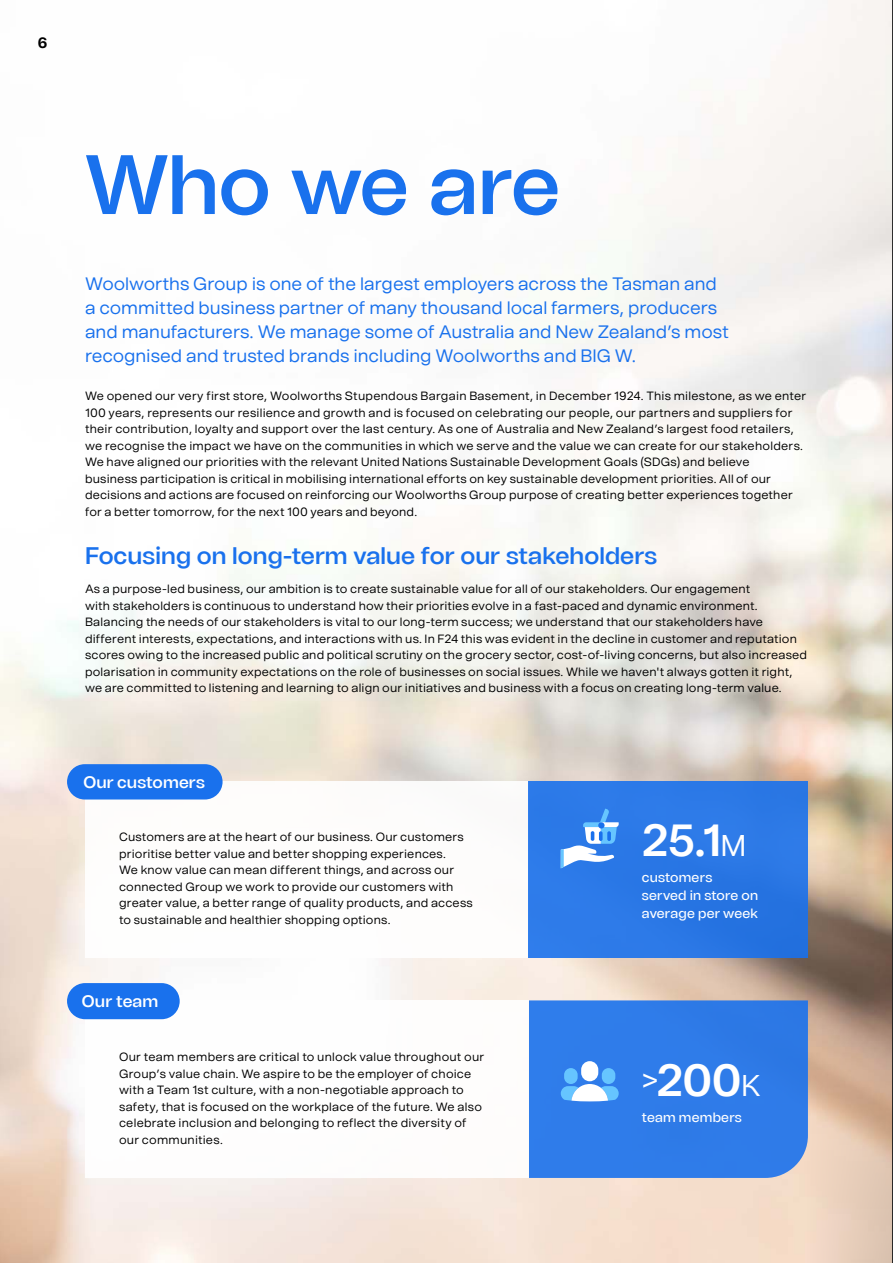
<style>
.page{position:relative;width:893px;height:1263px;background:#fff}
.page>*{position:absolute;margin:0;border:0;box-sizing:border-box;transform-origin:0 0}
.t1{font:600 84px "Better Sans Display";letter-spacing:-.01em;color:#1971ed}
.t2{font:600 45px "Better Sans Display";color:#fff}
.t3{font:600 24px "Better Sans Display";color:#1971ed}
.t4{font:18px/24px "Better Sans Text";letter-spacing:-.005em;color:#1971ed}
.t5{font:600 16.65px "Better Sans Display";letter-spacing:.01em;color:#fff}
.t6{font:700 15px "Better Sans Display";color:#000}
.t7{font:500 13.5px/18px "Better Sans Display";letter-spacing:.015em;color:#fff}
.t8{font:12px/16.5px "Better Sans Text";letter-spacing:.015em;color:#000}
.s1{font-weight:400;font-size:30px}
</style>
<div class="page">
<img style="left:0;top:0;width:892px;height:1263px">
<svg style="left:808px;top:866px;width:84px;height:397px;background:#c0a590"></svg>
<div style="left:85px;top:782px;width:444px;height:176px;background:#fff"></div>
<div style="left:529px;top:782px;width:279px;height:176px;background:#2c79e7"></div>
<svg style="left:561px;top:808px;width:58px;height:60px"></svg>
<div style="left:67px;top:764px;width:156px;height:35px;background:#1971ed;border-radius:18px"></div>
<div style="left:529px;top:1000px;width:279px;height:178px;background:#2f7ce9"></div>
<div style="left:85px;top:1000px;width:444px;height:178px;background:#fff"></div>
<div style="left:581px;top:1061px;width:17px;height:20px;background:#fff;border-radius:9px"></div>
<div style="left:564px;top:1068px;width:14px;height:16px;background:#66c5ff;border-radius:7px"></div>
<div style="left:602px;top:1068px;width:13px;height:16px;background:#66c5ff;border-radius:7px"></div>
<svg style="left:561px;top:1084px;width:58px;height:17px"></svg>
<div style="left:67px;top:983px;width:113px;height:36px;background:#1971ed;border-radius:18px"></div>
<hr style="left:892px;top:0;width:1px;height:1263px;background:#000">
<p class="t6" style="left:38px;top:32px;width:11px">6</p>
<h1 class="t1" style="left:85px;top:124px;width:477px">Who we are</h1>
<p class="t4" style="left:85px;top:272px;width:645px">Woolworths Group is one of the largest employers across the Tasman and a committed business partner of many thousand local farmers, producers and manufacturers. We manage some of Australia and New Zealand’s most recognised and trusted brands including Woolworths and BIG W.</p>
<p class="t8" style="left:85px;top:387px;width:723px">We opened our very first store, Woolworths Stupendous Bargain Basement, in December 1924. This milestone, as we enter 100 years, represents our resilience and growth and is focused on celebrating our people, our partners and suppliers for their contribution, loyalty and support over the last century. As one of Australia and New Zealand’s largest food retailers, we recognise the impact we have on the communities in which we serve and the value we can create for our stakeholders.<br>We have aligned our priorities with the relevant United Nations Sustainable Development Goals (SDGs) and believe<br>business participation is critical in mobilising international efforts on key sustainable development priorities. All of our decisions and actions are focused on reinforcing our Woolworths Group purpose of creating better experiences together for a better tomorrow, for the next 100 years and beyond.</p>
<h3 class="t3" style="left:85px;top:538px;width:574px">Focusing on long-term value for our stakeholders</h3>
<p class="t8" style="left:85px;top:580px;width:724px">As a purpose-led business, our ambition is to create sustainable value for all of our stakeholders. Our engagement<br>with stakeholders is continuous to understand how their priorities evolve in a fast-paced and dynamic environment.<br>Balancing the needs of our stakeholders is vital to our long-term success; we understand that our stakeholders have different interests, expectations, and interactions with us. In F24 this was evident in the decline in customer and reputation scores owing to the increased public and political scrutiny on the grocery sector, cost-of-living concerns, but also increased polarisation in community expectations on the role of businesses on social issues. While we haven't always gotten it right, we are committed to listening and learning to align our initiatives and business with a focus on creating long-term value.</p>
<h3 class="t5" style="left:83px;top:770px;width:123px">Our customers</h3>
<p class="t8" style="left:119px;top:829px;width:355px">Customers are at the heart of our business. Our customers prioritise better value and better shopping experiences.<br>We know value can mean different things, and across our connected Group we work to provide our customers with greater value, a better range of quality products, and access to sustainable and healthier shopping options.</p>
<h2 class="t2" style="left:642px;top:808px;width:106px">25.1<span class="s1">M</span></h2>
<p class="t7" style="left:642px;top:868px;width:118px">customers served in store on average per week</p>
<h3 class="t5" style="left:82px;top:989px;width:78px">Our team</h3>
<p class="t8" style="left:119px;top:1049px;width:367px">Our team members are critical to unlock value throughout our Group’s value chain. We aspire to be the employer of choice with a Team 1st culture, with a non-negotiable approach to safety, that is focused on the workplace of the future. We also celebrate inclusion and belonging to reflect the diversity of our communities.</p>
<h2 class="t2" style="left:642px;top:1047px;width:120px"><span class="s1">&gt;</span>200<span class="s1">K</span></h2>
<p class="t7" style="left:642px;top:1108px;width:101px">team members</p>
</div>
